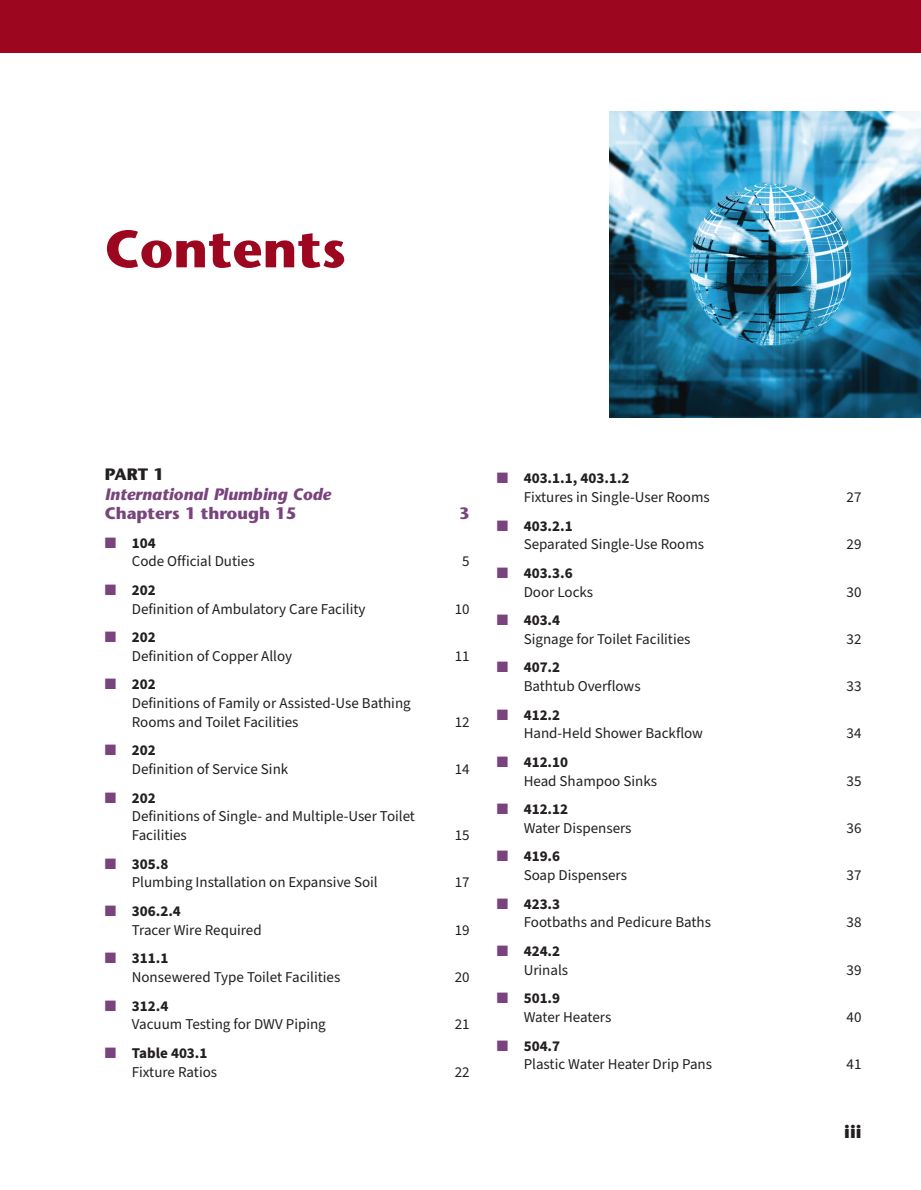
<style>
.page{position:relative;width:921px;height:1190px;background:#fff}
.page>*{position:absolute;margin:0;border:0;box-sizing:border-box;transform-origin:0 0}
.content-title{font:700 52.5px "Stone Sans Std";color:#9d061f}
.t1{font:700 18px "Stone Sans Std";color:#231f20}
.t2{font:italic 700 16.5px "Stone Sans Std";color:#79437d}
.t3{font:700 16.5px "Stone Sans Std";color:#79437d}
.t4{font:700 16.5px "Stone Sans Std";color:#231f20}
.t5{font:15px/18.8px "Source Sans Pro";color:#231f20}
.t6{font:700 15px "Source Sans Pro";color:#231f20}
.s1{color:#79437d}
</style>
<div class="page">
<div style="left:0;top:0;width:920px;height:53px;background:#9d061f"></div>
<svg style="left:609px;top:112px;width:311px;height:306px;background:#4284a2"></svg>
<p class="content-title" style="left:105px;top:218px;width:243px">Contents</p>
<p class="t4" style="left:105px;top:464px;width:61px">PART 1</p>
<p class="t2" style="left:105px;top:484px;width:228px">International Plumbing Code</p>
<p class="t3" style="left:105px;top:503px;width:193px">Chapters 1 through 15</p>
<p class="t3" style="left:459px;top:503px;width:12px">3</p>
<p class="t6" style="left:105px;top:532px;width:52px"><span class="s1">■</span> 104</p>
<p class="t5" style="left:132px;top:552px;width:124px">Code Official Duties</p>
<p class="t5" style="left:462px;top:552px;width:9px">5</p>
<p class="t6" style="left:105px;top:580px;width:52px"><span class="s1">■</span> 202</p>
<p class="t5" style="left:132px;top:600px;width:235px">Definition of Ambulatory Care Facility</p>
<p class="t5" style="left:454px;top:600px;width:16px">10</p>
<p class="t6" style="left:105px;top:627px;width:52px"><span class="s1">■</span> 202</p>
<p class="t5" style="left:132px;top:647px;width:162px">Definition of Copper Alloy</p>
<p class="t5" style="left:454px;top:647px;width:16px">11</p>
<p class="t6" style="left:105px;top:674px;width:52px"><span class="s1">■</span> 202</p>
<p class="t5" style="left:132px;top:694px;width:280px">Definitions of Family or Assisted-Use Bathing<br>Rooms and Toilet Facilities</p>
<p class="t5" style="left:454px;top:713px;width:16px">12</p>
<p class="t6" style="left:105px;top:740px;width:52px"><span class="s1">■</span> 202</p>
<p class="t5" style="left:132px;top:760px;width:158px">Definition of Service Sink</p>
<p class="t5" style="left:454px;top:760px;width:16px">14</p>
<p class="t6" style="left:105px;top:787px;width:52px"><span class="s1">■</span> 202</p>
<p class="t5" style="left:132px;top:807px;width:285px">Definitions of Single- and Multiple-User Toilet<br>Facilities</p>
<p class="t5" style="left:454px;top:826px;width:16px">15</p>
<p class="t6" style="left:105px;top:853px;width:65px"><span class="s1">■</span> 305.8</p>
<p class="t5" style="left:132px;top:873px;width:247px">Plumbing Installation on Expansive Soil</p>
<p class="t5" style="left:454px;top:873px;width:16px">17</p>
<p class="t6" style="left:105px;top:901px;width:78px"><span class="s1">■</span> 306.2.4</p>
<p class="t5" style="left:132px;top:921px;width:131px">Tracer Wire Required</p>
<p class="t5" style="left:454px;top:921px;width:16px">19</p>
<p class="t6" style="left:105px;top:948px;width:65px"><span class="s1">■</span> 311.1</p>
<p class="t5" style="left:132px;top:968px;width:210px">Nonsewered Type Toilet Facilities</p>
<p class="t5" style="left:454px;top:968px;width:16px">20</p>
<p class="t6" style="left:105px;top:995px;width:65px"><span class="s1">■</span> 312.4</p>
<p class="t5" style="left:132px;top:1015px;width:195px">Vacuum Testing for DWV Piping</p>
<p class="t5" style="left:454px;top:1015px;width:16px">21</p>
<p class="t6" style="left:105px;top:1042px;width:104px"><span class="s1">■</span> Table 403.1</p>
<p class="t5" style="left:132px;top:1062px;width:87px">Fixture Ratios</p>
<p class="t5" style="left:454px;top:1062px;width:16px">22</p>
<p class="t6" style="left:496px;top:468px;width:134px"><span class="s1">■</span> 403.1.1, 403.1.2</p>
<p class="t5" style="left:523px;top:488px;width:187px">Fixtures in Single-User Rooms</p>
<p class="t5" style="left:846px;top:488px;width:16px">27</p>
<p class="t6" style="left:496px;top:515px;width:78px"><span class="s1">■</span> 403.2.1</p>
<p class="t5" style="left:523px;top:535px;width:182px">Separated Single-Use Rooms</p>
<p class="t5" style="left:846px;top:535px;width:16px">29</p>
<p class="t6" style="left:496px;top:563px;width:78px"><span class="s1">■</span> 403.3.6</p>
<p class="t5" style="left:523px;top:583px;width:71px">Door Locks</p>
<p class="t5" style="left:846px;top:583px;width:16px">30</p>
<p class="t6" style="left:496px;top:610px;width:65px"><span class="s1">■</span> 403.4</p>
<p class="t5" style="left:523px;top:630px;width:168px">Signage for Toilet Facilities</p>
<p class="t5" style="left:846px;top:630px;width:16px">32</p>
<p class="t6" style="left:496px;top:657px;width:65px"><span class="s1">■</span> 407.2</p>
<p class="t5" style="left:523px;top:677px;width:118px">Bathtub Overflows</p>
<p class="t5" style="left:846px;top:677px;width:16px">33</p>
<p class="t6" style="left:496px;top:704px;width:65px"><span class="s1">■</span> 412.2</p>
<p class="t5" style="left:523px;top:724px;width:181px">Hand-Held Shower Backflow</p>
<p class="t5" style="left:846px;top:724px;width:16px">34</p>
<p class="t6" style="left:496px;top:752px;width:73px"><span class="s1">■</span> 412.10</p>
<p class="t5" style="left:523px;top:772px;width:135px">Head Shampoo Sinks</p>
<p class="t5" style="left:846px;top:772px;width:16px">35</p>
<p class="t6" style="left:496px;top:799px;width:73px"><span class="s1">■</span> 412.12</p>
<p class="t5" style="left:523px;top:819px;width:109px">Water Dispensers</p>
<p class="t5" style="left:846px;top:819px;width:16px">36</p>
<p class="t6" style="left:496px;top:846px;width:65px"><span class="s1">■</span> 419.6</p>
<p class="t5" style="left:523px;top:866px;width:105px">Soap Dispensers</p>
<p class="t5" style="left:846px;top:866px;width:16px">37</p>
<p class="t6" style="left:496px;top:893px;width:65px"><span class="s1">■</span> 423.3</p>
<p class="t5" style="left:523px;top:913px;width:189px">Footbaths and Pedicure Baths</p>
<p class="t5" style="left:846px;top:913px;width:16px">38</p>
<p class="t6" style="left:496px;top:941px;width:65px"><span class="s1">■</span> 424.2</p>
<p class="t5" style="left:523px;top:961px;width:46px">Urinals</p>
<p class="t5" style="left:846px;top:961px;width:16px">39</p>
<p class="t6" style="left:496px;top:988px;width:65px"><span class="s1">■</span> 501.9</p>
<p class="t5" style="left:523px;top:1008px;width:89px">Water Heaters</p>
<p class="t5" style="left:846px;top:1008px;width:16px">40</p>
<p class="t6" style="left:496px;top:1035px;width:65px"><span class="s1">■</span> 504.7</p>
<p class="t5" style="left:523px;top:1055px;width:190px">Plastic Water Heater Drip Pans</p>
<p class="t5" style="left:846px;top:1055px;width:16px">41</p>
<p class="t1" style="left:843px;top:1121px;width:19px">iii</p>
</div>
